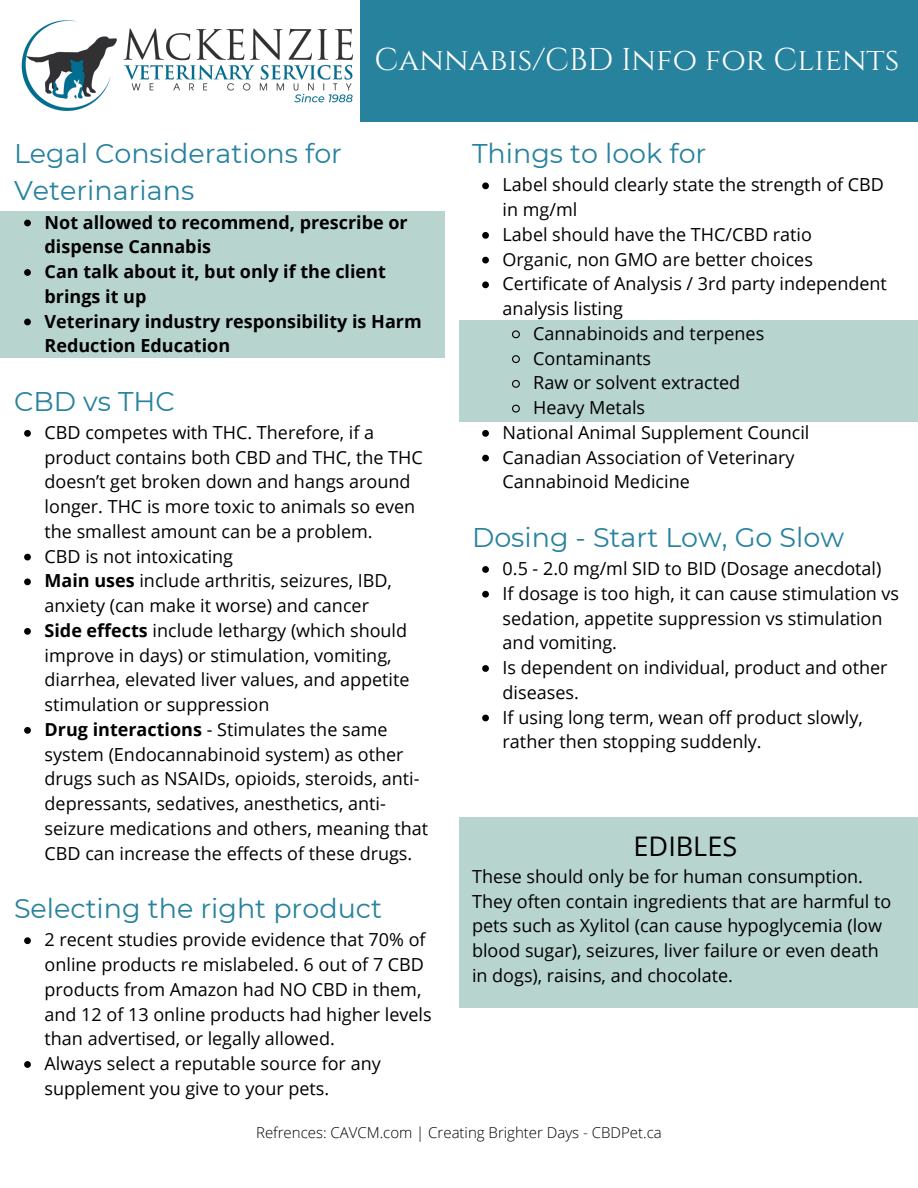
<style>
.page{position:relative;width:918px;height:1188px;background:#fff}
.page>*{position:absolute;margin:0;border:0;box-sizing:border-box;transform-origin:0 0}
.t1{font:31.5px "Cinzel";color:#fff}
.t2{font:27px/37.2px "Montserrat";color:#27829e}
.t3{font:27px "Open Sans";color:#000}
.t4{font:18px/24.8px "Open Sans";color:#000}
.t5{font:700 18px/24.8px "Open Sans";color:#000}
.t6{font:300 15px "Open Sans";color:#000}
.s1{font-weight:700}
</style>
<div class="page">
<img style="left:21px;top:21px;width:340px;height:90px">
<div style="left:361px;top:0;width:557px;height:122px;background:#27829e"></div>
<div style="left:0;top:211px;width:444px;height:147px;background:#b8d4ce"></div>
<svg style="left:24px;top:220px;width:7px;height:6px"></svg>
<svg style="left:24px;top:269px;width:7px;height:7px"></svg>
<svg style="left:24px;top:319px;width:7px;height:6px"></svg>
<svg style="left:24px;top:430px;width:7px;height:7px"></svg>
<svg style="left:24px;top:554px;width:7px;height:6px"></svg>
<svg style="left:24px;top:578px;width:7px;height:7px"></svg>
<svg style="left:24px;top:628px;width:7px;height:7px"></svg>
<svg style="left:24px;top:727px;width:7px;height:7px"></svg>
<svg style="left:24px;top:937px;width:7px;height:7px"></svg>
<svg style="left:24px;top:1061px;width:7px;height:7px"></svg>
<div style="left:459px;top:320px;width:459px;height:102px;background:#b8d4ce"></div>
<svg style="left:482px;top:182px;width:7px;height:7px"></svg>
<svg style="left:482px;top:232px;width:7px;height:7px"></svg>
<svg style="left:482px;top:257px;width:7px;height:6px"></svg>
<svg style="left:482px;top:281px;width:7px;height:7px"></svg>
<svg style="left:512px;top:330px;width:8px;height:9px"></svg>
<svg style="left:512px;top:355px;width:8px;height:8px"></svg>
<svg style="left:512px;top:379px;width:8px;height:9px"></svg>
<svg style="left:512px;top:404px;width:8px;height:9px"></svg>
<svg style="left:482px;top:430px;width:7px;height:7px"></svg>
<svg style="left:482px;top:455px;width:7px;height:6px"></svg>
<svg style="left:482px;top:566px;width:7px;height:7px"></svg>
<svg style="left:482px;top:591px;width:7px;height:7px"></svg>
<svg style="left:482px;top:665px;width:7px;height:7px"></svg>
<svg style="left:482px;top:715px;width:7px;height:6px"></svg>
<div style="left:459px;top:817px;width:459px;height:190px;background:#b8d4ce"></div>
<h1 class="t1" style="left:375px;top:40px;width:526px">Cannabis/CBD Info for Clients</h1>
<h2 class="t2" style="left:14px;top:135px;width:330px">Legal Considerations for<br>Veterinarians</h2>
<p class="t5" style="left:45px;top:209px;width:379px">Not allowed to recommend, prescribe or dispense Cannabis<br>Can talk about it, but only if the client brings it up<br>Veterinary industry responsibility is Harm<br>Reduction Education</p>
<h2 class="t2" style="left:14px;top:383px;width:162px">CBD vs THC</h2>
<p class="t4" style="left:45px;top:420px;width:385px">CBD competes with THC. Therefore, if a product contains both CBD and THC, the THC doesn’t get broken down and hangs around longer. THC is more toxic to animals so even the smallest amount can be a problem.<br>CBD is not intoxicating<br><span class="s1">Main uses</span> include arthritis, seizures, IBD, anxiety (can make it worse) and cancer<br><span class="s1">Side effects</span> include lethargy (which should improve in days) or stimulation, vomiting, diarrhea, elevated liver values, and appetite stimulation or suppression<br><span class="s1">Drug interactions</span> - Stimulates the same system (Endocannabinoid system) as other drugs such as NSAIDs, opioids, steroids, anti&shy;depressants, sedatives, anesthetics, anti&shy;seizure medications and others, meaning that CBD can increase the effects of these drugs.</p>
<h2 class="t2" style="left:14px;top:890px;width:370px">Selecting the right product</h2>
<p class="t4" style="left:45px;top:927px;width:389px">2 recent studies provide evidence that 70% of online products re mislabeled. 6 out of 7 CBD products from Amazon had NO CBD in them, and 12 of 13 online products had higher levels than advertised, or legally allowed.<br>Always select a reputable source for any supplement you give to your pets.</p>
<h2 class="t2" style="left:472px;top:135px;width:236px">Things to look for</h2>
<p class="t4" style="left:503px;top:172px;width:383px">Label should clearly state the strength of CBD</p>
<p class="t4" style="left:503px;top:197px;width:76px">in mg/ml</p>
<p class="t4" style="left:503px;top:222px;width:311px">Label should have the THC/CBD ratio</p>
<p class="t4" style="left:503px;top:246px;width:312px">Organic, non GMO are better choices</p>
<p class="t4" style="left:503px;top:271px;width:386px">Certificate of Analysis / 3rd party independent</p>
<p class="t4" style="left:503px;top:296px;width:122px">analysis listing</p>
<p class="t4" style="left:533px;top:321px;width:233px">Cannabinoids and terpenes</p>
<p class="t4" style="left:533px;top:345px;width:119px">Contaminants</p>
<p class="t4" style="left:533px;top:370px;width:209px">Raw or solvent extracted</p>
<p class="t4" style="left:533px;top:395px;width:113px">Heavy Metals</p>
<p class="t4" style="left:503px;top:420px;width:308px">National Animal Supplement Council</p>
<p class="t4" style="left:503px;top:444px;width:293px">Canadian Association of Veterinary</p>
<p class="t4" style="left:503px;top:469px;width:189px">Cannabinoid Medicine</p>
<h2 class="t2" style="left:472px;top:519px;width:374px">Dosing - Start Low, Go Slow</h2>
<p class="t4" style="left:503px;top:556px;width:398px">0.5 - 2.0 mg/ml SID to BID (Dosage anecdotal)<br>If dosage is too high, it can cause stimulation vs sedation, appetite suppression vs stimulation and vomiting.<br>Is dependent on individual, product and other diseases.<br>If using long term, wean off product slowly, rather then stopping suddenly.</p>
<h2 class="t3" style="left:634px;top:827px;width:105px">EDIBLES</h2>
<p class="t4" style="left:472px;top:864px;width:421px">These should only be for human consumption.<br>They often contain ingredients that are harmful to pets such as Xylitol (can cause hypoglycemia (low blood sugar), seizures, liver failure or even death in dogs), raisins, and chocolate.</p>
<p class="t6" style="left:256px;top:1122px;width:407px">Refrences: CAVCM.com | Creating Brighter Days - CBDPet.ca</p>
</div>
